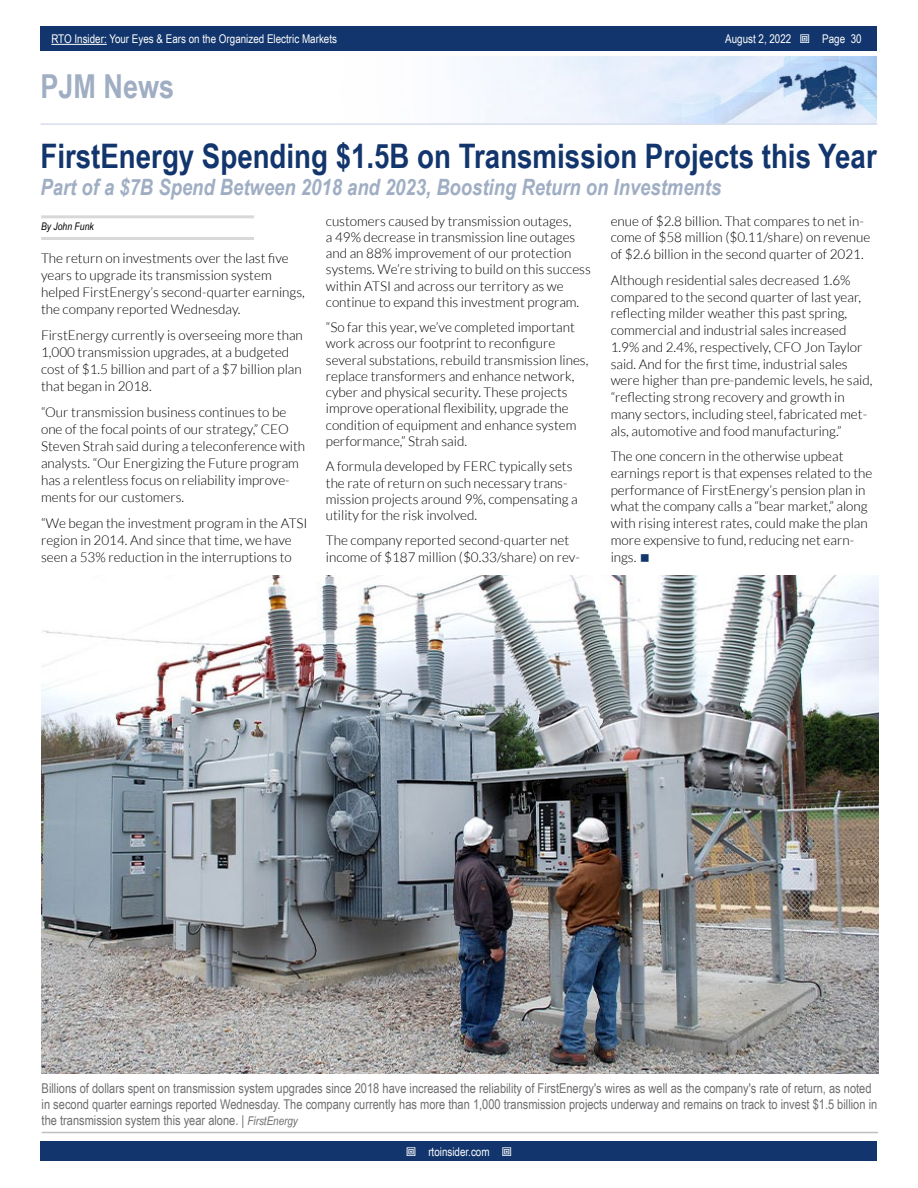
<style>
.page{position:relative;width:918px;height:1188px;background:#fff}
.page>*{position:absolute;margin:0;border:0;box-sizing:border-box;transform-origin:0 0}
.t1{font:700 33.75px "Arial Narrow";color:#11356c}
.t2{font:700 33px "Arial Narrow";color:#a0aec4}
.t3{font:italic 700 22.5px "Arial Narrow";color:#a0aec4}
.t4{font:300 13.5px/16.8px "Lato";color:#000}
.t5{font:13.5px/16.2px "Arial Narrow";color:#6d6e71}
.t6{font:12px "Arial Narrow";color:#fff}
.t7{font:italic 10.5px "Arial Narrow";color:#000}
.s1{font-style:italic;font-size:12px}
</style>
<div class="page">
<div style="left:41px;top:1142px;width:836px;height:19px;background:#11356c"></div>
<div style="left:41px;top:27px;width:836px;height:24px;background:#11356c"></div>
<hr style="left:51px;top:44px;width:56px;height:1px;background:#fff">
<img style="left:474px;top:56px;width:403px;height:67px">
<hr style="left:40px;top:123px;width:837px;height:2px;background:#d6deec">
<hr style="left:41px;top:215px;width:213px;height:3px;background:#d8d8d8">
<hr style="left:41px;top:237px;width:213px;height:3px;background:#d8d8d8">
<hr style="left:42px;top:1132px;width:836px;height:1px;background:#bfbfbf">
<img style="left:41px;top:575px;width:837px;height:499px">
<p class="t6" style="left:51px;top:30px;width:287px">RTO Insider: Your Eyes &amp; Ears on the Organized Electric Markets</p>
<p class="t6" style="left:725px;top:30px;width:68px">August 2, 2022</p>
<p class="t6" style="left:822px;top:30px;width:41px">Page 30</p>
<h2 class="t2" style="left:40px;top:61px;width:135px">PJM News</h2>
<h1 class="t1" style="left:40px;top:131px;width:838px">FirstEnergy Spending $1.5B on Transmission Projects this Year</h1>
<h3 class="t3" style="left:40px;top:170px;width:682px">Part of a $7B Spend Between 2018 and 2023, Boosting Return on Investments</h3>
<p class="t7" style="left:41px;top:219px;width:54px">By John Funk</p>
<p class="t4" style="left:41px;top:250px;width:265px">The return on investments over the last five years to upgrade its transmission system helped FirstEnergy’s second-quarter earnings, the company reported Wednesday.</p>
<p class="t4" style="left:41px;top:327px;width:263px">FirstEnergy currently is overseeing more than 1,000 transmission upgrades, at a budgeted cost of $1.5 billion and part of a $7 billion plan that began in 2018.</p>
<p class="t4" style="left:41px;top:404px;width:266px">“Our transmission business continues to be one of the focal points of our strategy,” CEO Steven Strah said during a teleconference with analysts. “Our Energizing the Future program has a relentless focus on reliability improve&shy;ments for our customers.</p>
<p class="t4" style="left:41px;top:514px;width:268px">“We began the investment program in the ATSI region in 2014. And since that time, we have seen a 53% reduction in the interruptions to</p>
<p class="t4" style="left:611px;top:212px;width:261px">enue of $2.8 billion. That compares to net in&shy;come of $58 million ($0.11/share) on revenue of $2.6 billion in the second quarter of 2021.</p>
<p class="t4" style="left:611px;top:272px;width:263px">Although residential sales decreased 1.6% compared to the second quarter of last year, reflecting milder weather this past spring, commercial and industrial sales increased 1.9% and 2.4%, respectively, CFO Jon Taylor said. And for the first time, industrial sales were higher than pre-pandemic levels, he said, “reflecting strong recovery and growth in many sectors, including steel, fabricated met&shy;als, automotive and food manufacturing.”</p>
<p class="t4" style="left:611px;top:448px;width:263px">The one concern in the otherwise upbeat earnings report is that expenses related to the performance of FirstEnergy’s pension plan in what the company calls a “bear market,” along with rising interest rates, could make the plan more expensive to fund, reducing net earn&shy;ings.</p>
<p class="t4" style="left:326px;top:213px;width:267px;line-height:16.2px">customers caused by transmission outages,<br>a 49% decrease in transmission line outages and an 88% improvement of our protection systems. We’re striving to build on this success within ATSI and across our territory as we continue to expand this investment program.</p>
<p class="t4" style="left:326px;top:319px;width:264px;line-height:16.2px">“So far this year, we’ve completed important work across our footprint to reconfigure several substations, rebuild transmission lines, replace transformers and enhance network, cyber and physical security. These projects improve operational flexibility, upgrade the condition of equipment and enhance system performance,” Strah said.</p>
<p class="t4" style="left:326px;top:458px;width:253px;line-height:16.2px">A formula developed by FERC typically sets the rate of return on such necessary trans&shy;mission projects around 9%, compensating a utility for the risk involved.</p>
<p class="t4" style="left:326px;top:532px;width:256px;line-height:16.2px">The company reported second-quarter net income of $187 million ($0.33/share) on rev-</p>
<p class="t5" style="left:42px;top:1079px;width:837px">Billions of dollars spent on transmission system upgrades since 2018 have increased the reliability of FirstEnergy's wires as well as the company's rate of return, as noted in second quarter earnings reported Wednesday. The company currently has more than 1,000 transmission projects underway and remains on track to invest $1.5 billion in the transmission system this year alone. | <span class="s1">FirstEnergy</span></p>
<p class="t6" style="left:428px;top:1143px;width:63px">rtoinsider.com</p>
</div>
